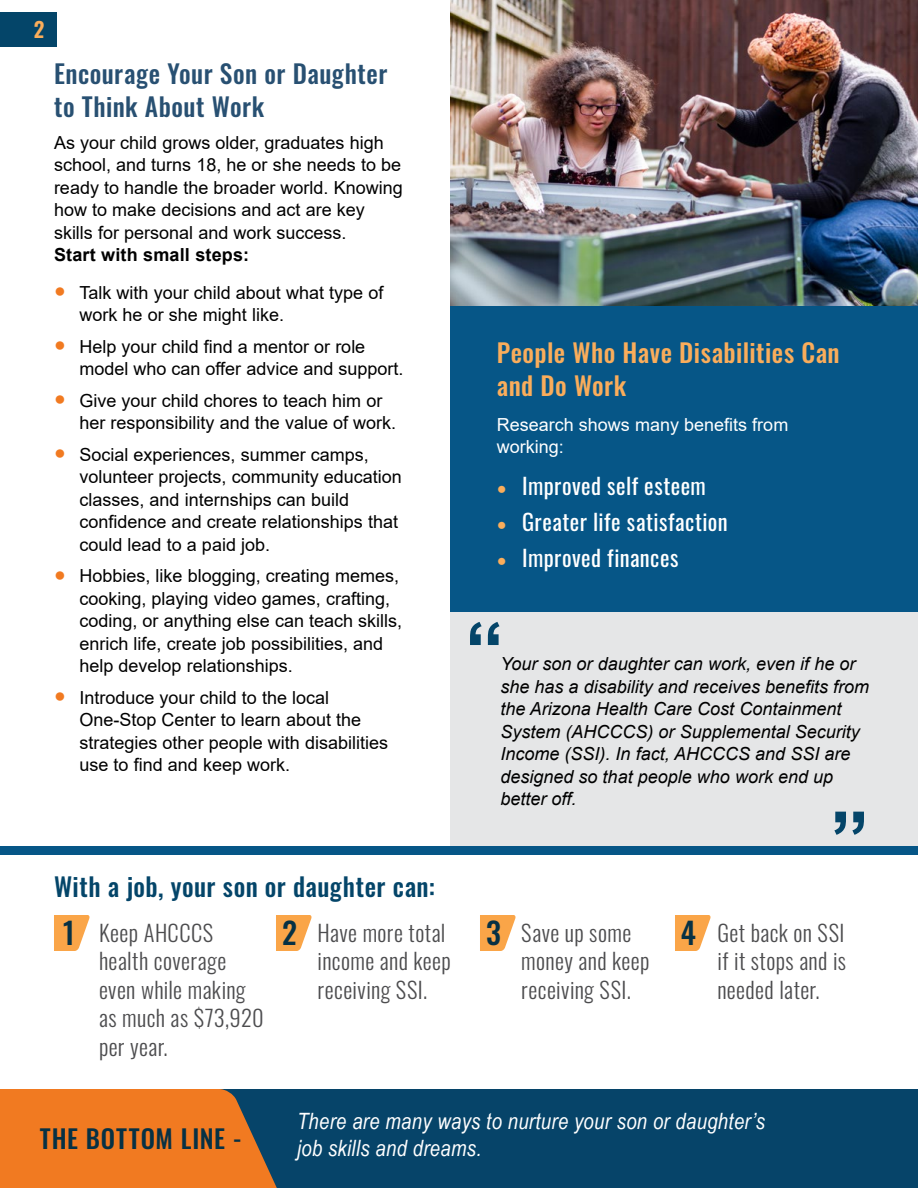
<style>
.page{position:relative;width:918px;height:1188px;background:#fff}
.page>*{position:absolute;margin:0;border:0;box-sizing:border-box;transform-origin:0 0}
.t1{font:700 78px "Arial";color:#044569}
.t2{font:500 30px "Oswald";color:#073144}
.t3{font:500 25.5px/33px "Oswald";letter-spacing:.02em;color:#285072}
.t4{font:500 25.5px/33px "Oswald";letter-spacing:.02em;color:#faad5b}
.t5{font:500 25.5px "Oswald";letter-spacing:.015em;color:#044569}
.t6{font:500 25.5px "Oswald";letter-spacing:.035em;color:#073144}
.t7{font:300 22.5px/28.5px "Oswald";letter-spacing:.02em;color:#4d4d4f}
.t8{font:italic 22.5px/27px "Arial Narrow";letter-spacing:.015em;color:#fff}
.t9{font:22.5px "Oswald";letter-spacing:.02em;color:#fff}
.t10{font:600 21px "Oswald";color:#faad5b}
.t11{font:18px/22.5px "Arial";color:#000}
.t12{font:italic 18px/22.5px "Arial";color:#000}
.t13{font:18px/22.5px "Arial";color:#fff}
.t14{font:700 18px "Arial";letter-spacing:.01em;color:#000}
.s1{font-weight:700;font-size:19.5px;color:#f17a21}
.s2{font-family:"Arial";font-weight:700;font-size:16.5px;color:#faad5b}
</style>
<div class="page">
<div style="left:0;top:13px;width:56px;height:34px;background:#044569"></div>
<div style="left:0;top:1089px;width:918px;height:99px;background:#064469"></div>
<svg style="left:0;top:1089px;width:277px;height:99px;background:#dd7527"></svg>
<div style="left:450px;top:612px;width:468px;height:234px;background:#e5e6e7"></div>
<div style="left:450px;top:306px;width:468px;height:306px;background:#065687"></div>
<div style="left:0;top:846px;width:918px;height:9px;background:#065687"></div>
<img style="left:450px;top:0;width:468px;height:306px">
<svg style="left:54px;top:915px;width:36px;height:36px"></svg>
<svg style="left:276px;top:915px;width:36px;height:36px"></svg>
<svg style="left:480px;top:915px;width:36px;height:36px"></svg>
<svg style="left:675px;top:915px;width:36px;height:36px"></svg>
<p class="t10" style="left:34px;top:18px;width:12px">2</p>
<h3 class="t3" style="left:54px;top:59px;width:335px">Encourage Your Son or Daughter to Think About Work</h3>
<p class="t11" style="left:54px;top:131px;width:350px">As your child grows older, graduates high school, and turns 18, he or she needs to be ready to handle the broader world. Knowing how to make decisions and act are key skills for personal and work success.</p>
<p class="t14" style="left:54px;top:242px;width:197px">Start with small steps:</p>
<p class="t11" style="left:80px;top:281px;width:305px;text-indent:-26px"><span class="s1">●</span> Talk with your child about what type of work he or she might like.</p>
<p class="t11" style="left:80px;top:335px;width:325px;text-indent:-26px"><span class="s1">●</span> Help your child find a mentor or role model who can offer advice and support.</p>
<p class="t11" style="left:80px;top:389px;width:318px;text-indent:-26px"><span class="s1">●</span> Give your child chores to teach him or her responsibility and the value of work.</p>
<p class="t11" style="left:80px;top:443px;width:324px;text-indent:-26px"><span class="s1">●</span> Social experiences, summer camps, volunteer projects, community education classes, and internships can build confidence and create relationships that could lead to a paid job.</p>
<p class="t11" style="left:80px;top:565px;width:324px;text-indent:-26px"><span class="s1">●</span> Hobbies, like blogging, creating memes, cooking, playing video games, crafting, coding, or anything else can teach skills, enrich life, create job possibilities, and help develop relationships.</p>
<p class="t11" style="left:80px;top:686px;width:310px;text-indent:-26px"><span class="s1">●</span> Introduce your child to the local One-Stop Center to learn about the strategies other people with disabilities use to find and keep work.</p>
<h3 class="t4" style="left:497px;top:338px;width:344px">People Who Have Disabilities Can and Do Work</h3>
<p class="t13" style="left:497px;top:413px;width:293px">Research shows many benefits from working:</p>
<p class="t9" style="left:497px;top:466px;width:211px"><span class="s2">●</span> Improved self esteem</p>
<p class="t9" style="left:497px;top:502px;width:232px"><span class="s2">●</span> Greater life satisfaction</p>
<p class="t9" style="left:497px;top:538px;width:183px"><span class="s2">●</span> Improved finances</p>
<h1 class="t1" style="left:465px;top:596px;width:40px">“</h1>
<p class="t12" style="left:500px;top:653px;width:370px">Your son or daughter can work, even if he or she has a disability and receives benefits from the Arizona Health Care Cost Containment System (AHCCCS) or Supplemental Security Income (SSI). In fact, AHCCCS and SSI are designed so that people who work end up better off.</p>
<h1 class="t1" style="left:830px;top:785px;width:40px">”</h1>
<h3 class="t5" style="left:54px;top:874px;width:383px">With a job, your son or daughter can:</h3>
<h2 class="t2" style="left:63px;top:917px;width:13px">1</h2>
<h2 class="t2" style="left:282px;top:917px;width:16px">2</h2>
<h2 class="t2" style="left:486px;top:917px;width:16px">3</h2>
<h2 class="t2" style="left:681px;top:917px;width:17px">4</h2>
<p class="t7" style="left:99px;top:916px;width:166px">Keep AHCCCS health coverage even while making as much as $73,920 per year.</p>
<p class="t7" style="left:318px;top:916px;width:135px">Have more total income and keep receiving SSI.</p>
<p class="t7" style="left:521px;top:916px;width:130px">Save up some money and keep receiving SSI.</p>
<p class="t7" style="left:717px;top:916px;width:130px;text-align:justify">Get back on SSI if it stops and is needed later.</p>
<h3 class="t6" style="left:40px;top:1126px;width:203px">THE BOTTOM LINE -</h3>
<p class="t8" style="left:297px;top:1108px;width:470px">There are many ways to nurture your son or daughter’s job skills and dreams.</p>
</div>
